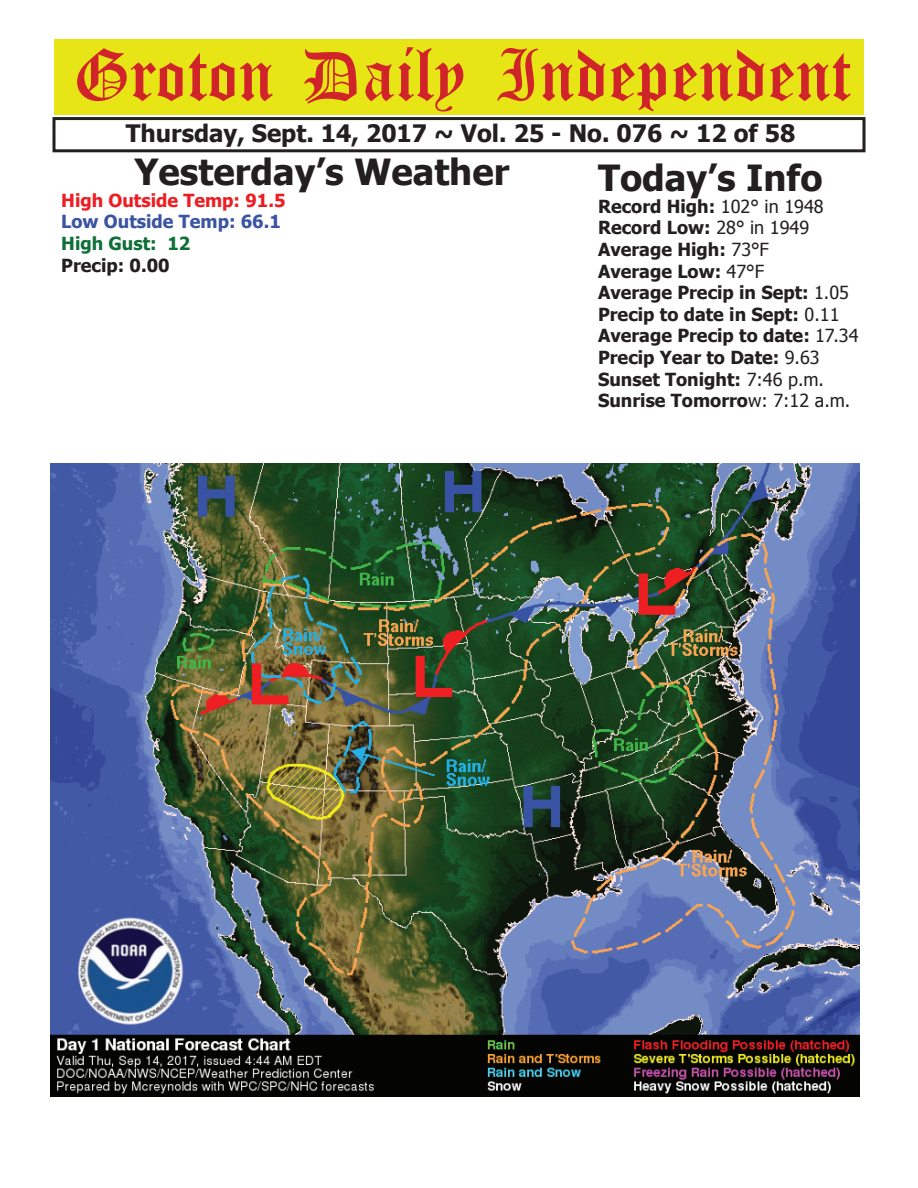
<style>
.page{position:relative;width:918px;height:1188px;background:#fff}
.page>*{position:absolute;margin:0;border:0;box-sizing:border-box;transform-origin:0 0}
.t1{font:54px "Old English Five";color:#d1232a}
.t2{font:700 36px "Tahoma";color:#231f20}
.t3{font:700 24px "Tahoma";color:#231f20}
.t4{font:700 18px/21.6px "Tahoma";color:#231f20}
.t5{font:700 18px "Tahoma";color:#ee1d23}
.t6{font:700 18px "Tahoma";color:#3a53a3}
.t7{font:700 18px "Tahoma";color:#106e38}
.s1{font-weight:400}
</style>
<div class="page">
<div style="left:52px;top:117px;width:814px;height:35px;border:3px solid #231f20"></div>
<div style="left:54px;top:40px;width:810px;height:75px;background:#e7e515"></div>
<img style="left:51px;top:464px;width:808px;height:632px">
<h1 class="t1" style="left:73px;top:50px;width:779px">Groton Daily Independent</h1>
<h3 class="t3" style="left:126px;top:116px;width:671px">Thursday, Sept. 14, 2017 ~ Vol. 25 - No. 076 ~ 12 of 58</h3>
<h2 class="t2" style="left:134px;top:147px;width:376px">Yesterday’s Weather</h2>
<p class="t5" style="left:61px;top:188px;width:226px">High Outside Temp: 91.5</p>
<p class="t6" style="left:61px;top:209px;width:221px">Low Outside Temp: 66.1</p>
<p class="t7" style="left:61px;top:231px;width:131px">High Gust: 12</p>
<p class="t4" style="left:61px;top:253px;width:110px">Precip: 0.00</p>
<h2 class="t2" style="left:598px;top:153px;width:226px">Today’s Info</h2>
<p class="t4" style="left:598px;top:194px;width:262px">Record High: <span class="s1">102° in 1948<br></span>Record Low: <span class="s1">28° in 1949<br></span>Average High: <span class="s1">73°F<br></span>Average Low: <span class="s1">47°F<br></span>Average Precip in Sept: <span class="s1">1.05<br></span>Precip to date in Sept: <span class="s1">0.11<br></span>Average Precip to date: <span class="s1">17.34<br></span>Precip Year to Date: <span class="s1">9.63<br></span>Sunset Tonight: <span class="s1">7:46 p.m.<br></span>Sunrise Tomorro<span class="s1">w: 7:12 a.m.</span></p>
</div>
